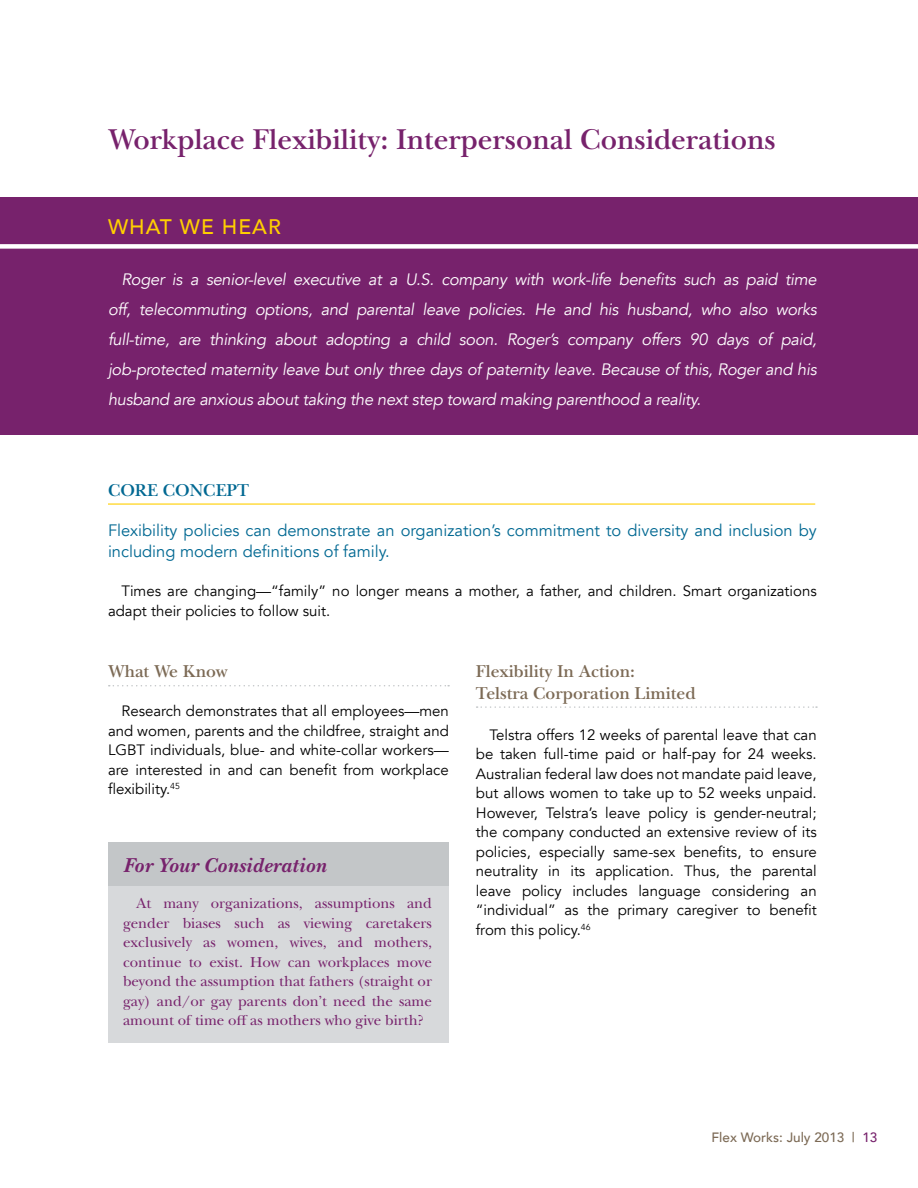
<style>
.page{position:relative;width:918px;height:1188px;background:#fff}
.page>*{position:absolute;margin:0;border:0;box-sizing:border-box;transform-origin:0 0}
.t1{font:600 30px "New Baskerville ITC Pro";color:#77226c}
.t2{font:italic 700 21px "New Baskerville ITC Pro";color:#77226c}
.t3{font:500 21px "Avenir";letter-spacing:.05em;color:#ffcf01}
.t4{font:600 18px/21.6px "New Baskerville ITC Pro";color:#7c6a55}
.t5{font:600 18px "New Baskerville ITC Pro";color:#006892}
.t6{font:italic 16.5px/30px "Avenir";letter-spacing:-.02em;color:#fff;text-align:justify}
.t7{font:16.5px/21px "Avenir";color:#006892}
.t8{font:15px/19.5px "Avenir";color:#000;text-align:justify}
.t9{font:15px/19.5px "New Baskerville ITC Pro";color:#77226c;text-align:justify}
.t10{font:500 13.5px "Avenir";color:#7c6a55}
.s1{color:#77226c}
</style>
<div class="page">
<div style="left:0;top:198px;width:918px;height:237px;background:#77226c"></div>
<div style="left:0;top:244px;width:918px;height:5px;background:#fff"></div>
<hr style="left:108px;top:503px;width:707px;height:2px;background:#ffcf01">
<svg style="left:109px;top:685px;width:340px;height:1px"></svg>
<svg style="left:477px;top:706px;width:340px;height:2px"></svg>
<div style="left:108px;top:843px;width:341px;height:200px;background:#d7d9db"></div>
<div style="left:108px;top:843px;width:341px;height:43px;background:#c3c6c8"></div>
<h1 class="t1" style="left:108px;top:122px;width:669px">Workplace Flexibility: Interpersonal Considerations</h1>
<h2 class="t3" style="left:108px;top:208px;width:174px">What We Hear</h2>
<p class="t6" style="left:108px;top:265px;width:710px;text-indent:13px">Roger is a senior-level executive at a U.S. company with work-life benefits such as paid time off, telecommuting options, and parental leave policies. He and his husband, who also works full-time, are thinking about adopting a child soon. Roger’s company offers 90 days of paid, job-protected maternity leave but only three days of paternity leave. Because of this, Roger and his husband are anxious about taking the next step toward making parenthood a reality.</p>
<p class="t5" style="left:108px;top:480px;width:143px">Core Concept</p>
<p class="t7" style="left:108px;top:520px;width:710px">Flexibility policies can demonstrate an organization’s commitment to diversity and inclusion by including modern definitions of family.</p>
<p class="t8" style="left:108px;top:582px;width:710px;text-indent:14px">Times are changing—“family” no longer means a mother, a father, and children. Smart organizations adapt their policies to follow suit.</p>
<p class="t4" style="left:108px;top:661px;width:121px">What We Know</p>
<p class="t8" style="left:108px;top:702px;width:342px;text-indent:14px">Research demonstrates that all employees—men and women, parents and the childfree, straight and LGBT individuals, blue- and white-collar workers— are interested in and can benefit from workplace flexibility.<sup>45</sup></p>
<h2 class="t2" style="left:123px;top:853px;width:205px">For Your Consideration</h2>
<p class="t9" style="left:123px;top:894px;width:311px;text-indent:14px">At many organizations, assumptions and gender biases such as viewing caretakers exclusively as women, wives, and mothers, continue to exist. How can workplaces move beyond the assumption that fathers (straight or gay) and/or gay parents don’t need the same amount of time off as mothers who give birth?</p>
<p class="t4" style="left:476px;top:661px;width:221px">Flexibility In Action:<br>Telstra Corporation Limited</p>
<p class="t8" style="left:476px;top:725px;width:342px;text-indent:14px">Telstra offers 12 weeks of parental leave that can be taken full-time paid or half-pay for 24 weeks.<br>Australian federal law does not mandate paid leave, but allows women to take up to 52 weeks unpaid.<br>H owever, Telstra’s leave policy is gender-neutral; the company conducted an extensive review of its policies, especially same-sex benefits, to ensure neutrality in its application. Thus, the parental leave policy includes language considering an “individual” as the primary caregiver to benefit from this policy.<sup>46</sup></p>
<p class="t10" style="left:712px;top:1125px;width:167px">Flex Works: July 2013 | <span class="s1">13</span></p>
</div>
